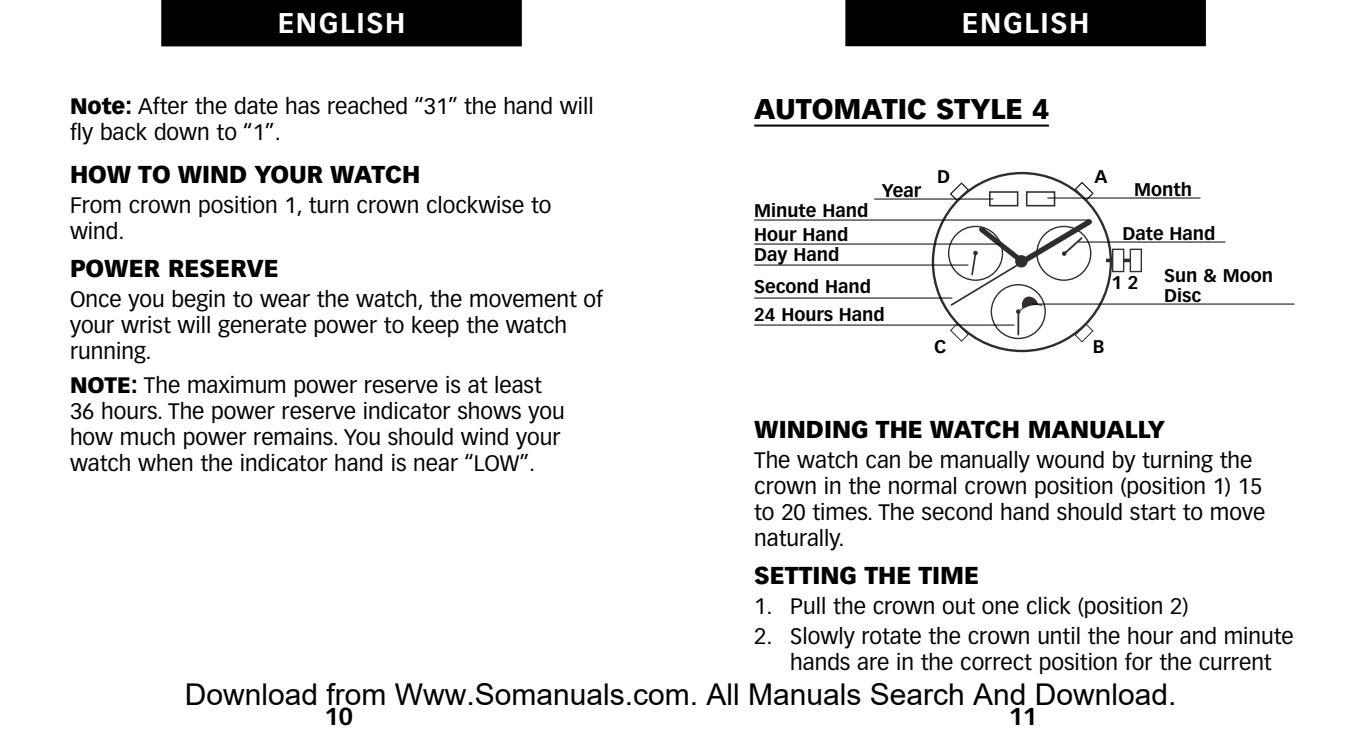
<style>
.page{position:relative;width:1362px;height:751px;background:#fff}
.page>*{position:absolute;margin:0;border:0;box-sizing:border-box;transform-origin:0 0}
.t1{font:30px "Arial";color:#000}
.t2{font:900 28px "Vectora LH";color:#000}
.t3{font:700 28px "Vectora LH";letter-spacing:.06em;color:#fff}
.t4{font:900 24px "Vectora LH";color:#000}
.t5{font:700 24px "Vectora LH";color:#000}
.t6{font:22px/26px "Vectora LH";color:#000}
.t7{font:700 18px/24px "Vectora LH";color:#000}
.s1{font-weight:900}
</style>
<div class="page">
<hr style="left:754px;top:125px;width:295px;height:2px;background:#000">
<div style="left:845px;top:0;width:360px;height:46px;background:#000"></div>
<div style="left:161px;top:0;width:360px;height:46px;background:#000"></div>
<svg style="left:989px;top:191px;width:67px;height:16px"></svg>
<svg style="left:1074px;top:182px;width:20px;height:19px"></svg>
<svg style="left:950px;top:182px;width:19px;height:20px"></svg>
<svg style="left:1074px;top:323px;width:20px;height:20px"></svg>
<svg style="left:950px;top:322px;width:19px;height:20px"></svg>
<hr style="left:1017px;top:311px;width:2px;height:24px;background:#322d2d">
<div style="left:1112px;top:249px;width:12px;height:23px;border:1px solid #322d2d"></div>
<div style="left:1129px;top:249px;width:13px;height:23px;border:1px solid #322d2d"></div>
<svg style="left:1123px;top:259px;width:7px;height:3px"></svg>
<svg style="left:1106px;top:259px;width:6px;height:3px"></svg>
<svg style="left:949px;top:214px;width:147px;height:100px"></svg>
<hr style="left:874px;top:198px;width:119px;height:2px;background:#000">
<hr style="left:1047px;top:197px;width:153px;height:2px;background:#000">
<hr style="left:754px;top:219px;width:334px;height:2px;background:#000">
<hr style="left:754px;top:243px;width:246px;height:2px;background:#000">
<hr style="left:754px;top:264px;width:214px;height:2px;background:#000">
<hr style="left:754px;top:297px;width:198px;height:2px;background:#000">
<hr style="left:754px;top:324px;width:260px;height:2px;background:#000">
<hr style="left:1078px;top:241px;width:147px;height:2px;background:#000">
<hr style="left:1032px;top:303px;width:262px;height:2px;background:#000">
<p class="t3" style="left:278px;top:11px;width:129px">ENGLISH</p>
<p class="t3" style="left:962px;top:11px;width:129px">ENGLISH</p>
<p class="t6" style="left:70px;top:95px;width:525px"><span class="s1">Note:</span> After the date has reached “31” the hand will fly back down to “1”.</p>
<p class="t4" style="left:70px;top:164px;width:352px">HOW TO WIND YOUR WATCH</p>
<p class="t6" style="left:70px;top:193px;width:483px">From crown position 1, turn crown clockwise to wind.</p>
<p class="t4" style="left:70px;top:258px;width:210px">POWER RESERVE</p>
<p class="t6" style="left:70px;top:287px;width:534px">Once you begin to wear the watch, the movement of your wrist will generate power to keep the watch running.</p>
<p class="t6" style="left:70px;top:373px;width:496px"><span class="s1">NOTE:</span> The maximum power reserve is at least 36 hours. The power reserve indicator shows you how much power remains. You should wind your watch when the indicator hand is near “LOW”.</p>
<p class="t2" style="left:754px;top:97px;width:296px">AUTOMATIC STYLE 4</p>
<p class="t7" style="left:937px;top:166px;width:14px">D</p>
<p class="t7" style="left:1094px;top:166px;width:14px">A</p>
<p class="t7" style="left:1134px;top:179px;width:60px">Month</p>
<p class="t7" style="left:1122px;top:223px;width:95px">Date Hand</p>
<p class="t7" style="left:1164px;top:266px;width:110px;line-height:20px">Sun &amp; Moon<br>Disc</p>
<p class="t7" style="left:882px;top:180px;width:41px">Year</p>
<p class="t7" style="left:754px;top:200px;width:116px">Minute Hand<br>Hour Hand</p>
<p class="t7" style="left:754px;top:240px;width:118px;line-height:32px">Day Hand<br>Second Hand</p>
<p class="t7" style="left:754px;top:304px;width:132px">24 Hours Hand</p>
<p class="t7" style="left:1111px;top:272px;width:29px">1 2</p>
<p class="t7" style="left:934px;top:336px;width:14px">C</p>
<p class="t7" style="left:1092px;top:336px;width:13px">B</p>
<p class="t4" style="left:754px;top:419px;width:412px">WINDING THE WATCH MANUALLY</p>
<p class="t6" style="left:754px;top:448px;width:512px">The watch can be manually wound by turning the crown in the normal crown position (position 1) 15 to 20 times. The second hand should start to move naturally.</p>
<p class="t4" style="left:754px;top:565px;width:227px">SETTING THE TIME</p>
<p class="t6" style="left:754px;top:594px;width:436px">1. Pull the crown out one click (position 2)</p>
<p class="t6" style="left:790px;top:624px;width:505px;text-indent:-36px">2. Slowly rotate the crown until the hour and minute hands are in the correct position for the current</p>
<p class="t5" style="left:1008px;top:706px;width:30px">11</p>
<h1 class="t1" style="left:185px;top:677px;width:993px">Download from Www.Somanuals.com. All Manuals Search And Download.</h1>
<p class="t5" style="left:324px;top:706px;width:30px">10</p>
</div>
